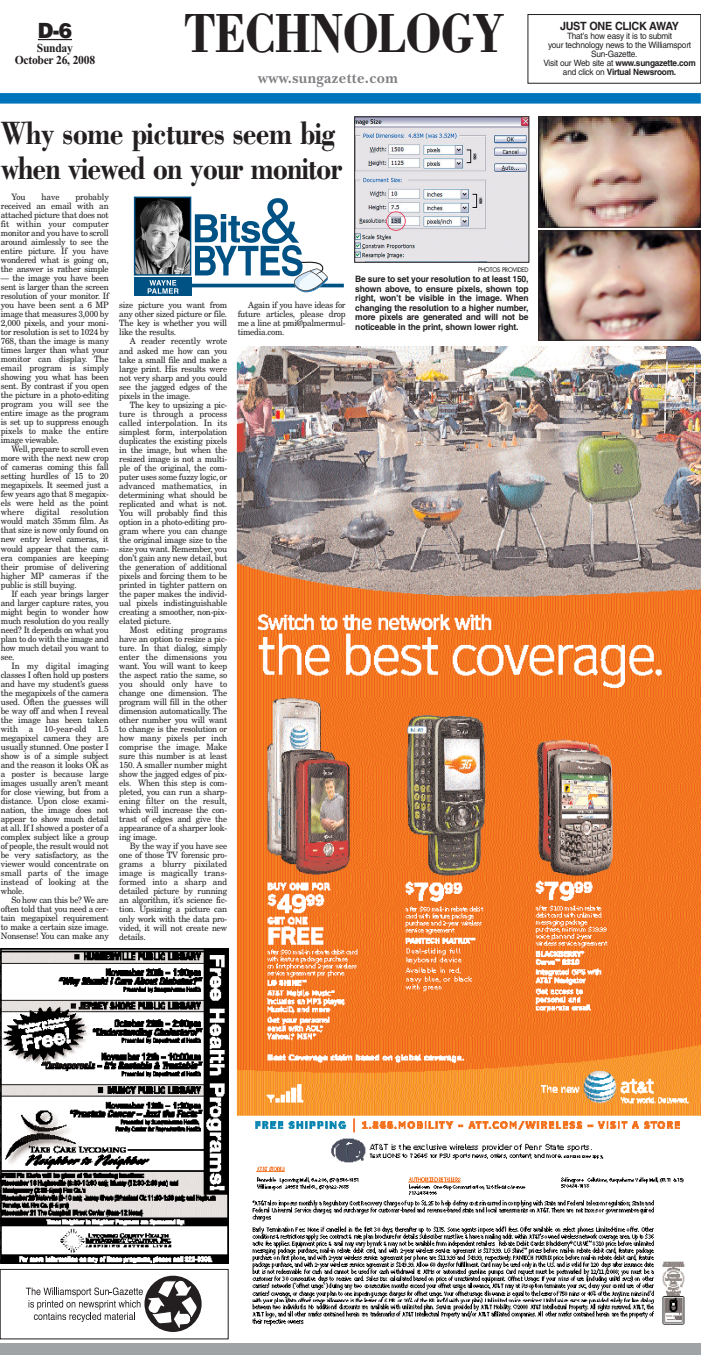
<style>
.page{position:relative;width:701px;height:1355px;background:#fff}
.page>*{position:absolute;margin:0;border:0;box-sizing:border-box;transform-origin:0 0}
.t1{font:700 56.88px "Bodoni";letter-spacing:-.03em;color:#231f20;scale:.83 1}
.t2{font:700 33.25px/35.6px "Bodoni";letter-spacing:-.035em;color:#231f20;scale:.83 1}
.t3{font:900 21px "Helvetica";color:#231f20;scale:.95 1}
.t4{font:700 15.75px "New Baskerville";letter-spacing:.025em;color:#808285;scale:.95 1}
.t5{font:700 12.25px/12.2px "Times New Roman";letter-spacing:-.025em;color:#231f20;text-align:center;scale:.95 1}
.t6{font:700 11.38px "Helvetica";letter-spacing:-.03em;color:#231f20;scale:.95 1}
.t7{font:8.75px/9px "New Century Schlbk";letter-spacing:-.03em;color:#231f20;text-align:justify;scale:.95 1}
.t8{font:700 8.75px/9.6px "Helvetica";letter-spacing:-.015em;color:#231f20;text-align:justify}
.t9{font:8.75px "Helvetica";letter-spacing:-.03em;color:#231f20;scale:.95 1}
.t10{font:700 8.75px "Helvetica";letter-spacing:-.015em;color:#231f20;scale:.95 1}
.t11{font:6.12px "Futura";letter-spacing:-.02em;color:#231f20}
.s1{font-weight:400}
</style>
<div class="page">
<hr style="left:38px;top:39px;width:34px;height:1px;background:#231f20">
<div style="left:0;top:93px;width:701px;height:11px;background:#0074ba"></div>
<div style="left:528px;top:14px;width:173px;height:69px;border:1px solid #231f20"></div>
<div style="left:0;top:1343px;width:701px;height:11px;background:#9fa3a5"></div>
<img style="left:236px;top:346px;width:464px;height:980px">
<img style="left:0;top:948px;width:228px;height:315px">
<div style="left:134px;top:278px;width:57px;height:18px;background:#005285"></div>
<img style="left:136px;top:199px;width:4px;height:75px">
<div style="left:134px;top:197px;width:57px;height:79px;border:1px solid #005285"></div>
<svg style="left:140px;top:198px;width:204px;height:96px"></svg>
<img style="left:356px;top:119px;width:171px;height:141px">
<img style="left:540px;top:119px;width:159px;height:106px">
<div style="left:538px;top:117px;width:163px;height:110px;border:1px solid #231f20"></div>
<img style="left:540px;top:233px;width:159px;height:105px">
<div style="left:538px;top:231px;width:163px;height:109px;border:1px solid #231f20"></div>
<svg style="left:144px;top:1275px;width:58px;height:56px"></svg>
<svg style="left:26px;top:1280px;width:172px;height:47px"></svg>
<div style="left:0;top:1269px;width:228px;height:70px;border:1px solid #231f20"></div>
<h3 class="t3" style="left:38px;top:23px;width:37px">D-6</h3>
<h3 class="t5" style="left:15px;top:43px;width:86px">Sunday<br>October 26, 2008</h3>
<h1 class="t1" style="left:184px;top:13px;width:387px">TECHNOLOGY</h1>
<h3 class="t4" style="left:258px;top:72px;width:149px">www.sungazette.com</h3>
<h2 class="t2" style="left:1px;top:118px;width:414px">Why some pictures seem big when viewed on your monitor</h2>
<p class="t7" style="left:1px;top:193px;width:115px;text-indent:75px">probably received an email with an attached picture that does not fit within your computer monitor and you have to scroll around aimlessly to see the entire picture. If you have wondered what is going on, the answer is rather simple</p>
<p class="t7" style="left:1px;top:274px;width:115px">— the image you have been sent is larger than the screen resolution of your monitor. If you have been sent a 6 MP image that measures 3,000 by 2,000 pixels, and your moni&shy;tor resolution is set to 1024 by 768, than the image is many times larger than what your monitor can display. The email program is simply showing you what has been sent. By contrast if you open the picture in a photo-editing program you will see the entire image as the program is set up to suppress enough pixels to make the entire image viewable.</p>
<p class="t7" style="left:1px;top:445px;width:115px;text-indent:11px">Well, prepare to scroll even more with the next new crop of cameras coming this fall setting hurdles of 15 to 20 megapixels. It seemed just a few years ago that 8 megapix&shy;els were held as the point where digital resolution would match 35mm film. As that size is now only found on new entry level cameras, it would appear that the cam&shy;era companies are keeping their promise of delivering higher MP cameras if the public is still buying.</p>
<p class="t7" style="left:1px;top:590px;width:115px;text-indent:11px">If each year brings larger and larger capture rates, you might begin to wonder how much resolution do you really need? It depends on what you plan to do with the image and how much detail you want to see.</p>
<p class="t7" style="left:1px;top:662px;width:115px;text-indent:11px">In my digital imaging classes I often hold up posters and have my student’s guess the megapixels of the camera used. Often the guesses will be way off and when I reveal the image has been taken with a 10-year-old 1.5 megapixel camera they are usually stunned. One poster I show is of a simple subject and the reason it looks OK as a poster is because large images usually aren’t meant for close viewing, but from a distance. Upon close exami&shy;nation, the image does not appear to show much detail at all. If I showed a poster of a complex subject like a group of people, the result would not be very satisfactory, as the viewer would concentrate on small parts of the image instead of looking at the whole.</p>
<p class="t7" style="left:1px;top:896px;width:115px;text-indent:11px">So how can this be? We are often told that you need a cer&shy;tain megapixel requirement to make a certain size image.<br>Nonsense! You can make any</p>
<p class="t7" style="left:11px;top:193px;width:16px">You</p>
<p class="t7" style="left:41px;top:193px;width:21px">have</p>
<p class="t7" style="left:119px;top:301px;width:115px">size picture you want from any other sized picture or file.<br>The key is whether you will like the results.</p>
<p class="t7" style="left:119px;top:338px;width:115px;text-indent:11px">A reader recently wrote and asked me how can you take a small file and make a large print. His results were not very sharp and you could see the jagged edges of the pixels in the image.</p>
<p class="t7" style="left:119px;top:401px;width:115px;text-indent:11px">The key to upsizing a pic&shy;ture is through a process called interpolation. In its simplest form, interpolation duplicates the existing pixels in the image, but when the resized image is not a multi&shy;ple of the original, the com&shy;puter uses some fuzzy logic, or advanced mathematics, in determining what should be replicated and what is not.<br>You will probably find this option in a photo-editing pro&shy;gram where you can change the original image size to the size you want. Remember, you don’t gain any new detail, but the generation of additional pixels and forcing them to be printed in tighter pattern on the paper makes the individ&shy;ual pixels indistinguishable creating a smoother, non-pix&shy;elated picture.</p>
<p class="t7" style="left:119px;top:626px;width:115px;text-indent:11px">Most editing programs have an option to resize a pic&shy;ture. In that dialog, simply enter the dimensions you want. You will want to keep the aspect ratio the same, so you should only have to change one dimension. The program will fill in the other dimension automatically. The other number you will want to change is the resolution or how many pixels per inch comprise the image. Make sure this number is at least 150. A smaller number might show the jagged edges of pix&shy;els. When this step is com&shy;pleted, you can run a sharp&shy;ening filter on the result, which will increase the con&shy;trast of edges and give the appearance of a sharper look&shy;ing image.</p>
<p class="t7" style="left:119px;top:842px;width:115px;text-indent:11px">By the way if you have see one of those TV forensic pro&shy;grams a blurry pixilated image is magically trans&shy;formed into a sharp and detailed picture by running an algorithm, it’s science fic&shy;tion. Upsizing a picture can only work with the data pro&shy;vided, it will not create new details.</p>
<p class="t7" style="left:238px;top:301px;width:115px;text-indent:11px">Again if you have ideas for future articles, please drop me a line at pmi@palmermul&shy;timedia.com.</p>
<p class="t11" style="left:478px;top:267px;width:52px">PHOTOS PROVIDED</p>
<p class="t8" style="left:355px;top:275px;width:175px">Be sure to set your resolution to at least 150, shown above, to ensure pixels, shown top right, won’t be visible in the image. When changing the resolution to a higher number, more pixels are generated and will not be noticeable in the print, shown lower right.</p>
<h3 class="t6" style="left:560px;top:21px;width:127px">JUST ONE CLICK AWAY</h3>
<p class="t9" style="left:567px;top:32px;width:112px">That’s how easy it is to submit</p>
<p class="t9" style="left:548px;top:41px;width:152px">your technology news to the Williamsport</p>
<p class="t9" style="left:591px;top:50px;width:50px">Sun-Gazette.</p>
<p class="t10" style="left:543px;top:59px;width:162px"><span class="s1">Visit our Web site at</span> www.sungazette.com</p>
<p class="t10" style="left:563px;top:68px;width:121px"><span class="s1">and click on</span> Virtual Newsroom.</p>
</div>
